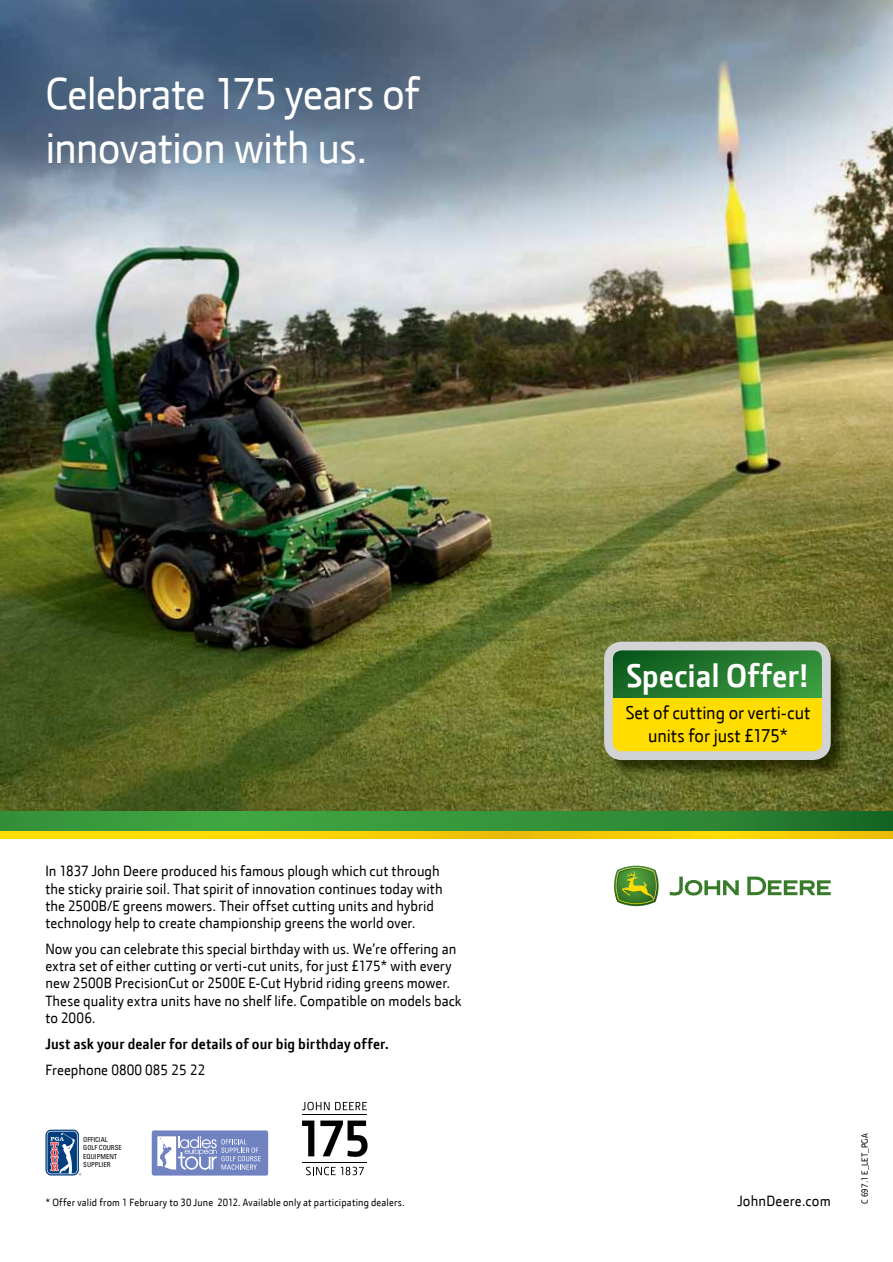
<style>
.page{position:relative;width:893px;height:1262px;background:#fff}
.page>*{position:absolute;margin:0;border:0;box-sizing:border-box;transform-origin:0 0}
.t1{font:45px/54px "JD Sans";letter-spacing:-.02em;color:#fff}
.t2{font:700 33px "JD Sans";letter-spacing:-.005em;color:#fff}
.t3{font:18.75px/23.1px "JD Sans";color:#000;text-align:center}
.t4{font:15px/17.2px "JD Sans";letter-spacing:.005em;color:#000}
.t5{font:700 15px "JD Sans";letter-spacing:.005em;color:#000}
.t6{font:10.5px "JD Sans";letter-spacing:.015em;color:#000}
.t7{font:9px "JD Sans";color:#000}
.t8{font:condensed 6.9px/8.2px "Univers LT Std";color:#000}
</style>
<div class="page">
<svg style="left:669px;top:877px;width:161px;height:18px"></svg>
<svg style="left:614px;top:866px;width:44px;height:40px;background:#729e41"></svg>
<img style="left:0;top:0;width:892px;height:812px">
<svg style="left:0;top:812px;width:892px;height:20px;background:#3d9436"></svg>
<svg style="left:0;top:832px;width:892px;height:7px;background:#f7cf01"></svg>
<svg style="left:302px;top:1120px;width:12px;height:36px"></svg>
<svg style="left:320px;top:1120px;width:47px;height:37px"></svg>
<svg style="left:306px;top:1167px;width:29px;height:8px"></svg>
<svg style="left:341px;top:1167px;width:23px;height:8px"></svg>
<svg style="left:302px;top:1102px;width:27px;height:8px"></svg>
<svg style="left:335px;top:1102px;width:32px;height:8px"></svg>
<hr style="left:302px;top:1114px;width:65px;height:1px;background:#000">
<hr style="left:302px;top:1162px;width:65px;height:1px;background:#000">
<svg style="left:45px;top:1130px;width:34px;height:45px"></svg>
<div style="left:47px;top:1131px;width:31px;height:43px;background:#96aec9;border-radius:4px"></div>
<div style="left:47px;top:1131px;width:30px;height:42px;background:#003e7e;border-radius:4px"></div>
<svg style="left:50px;top:1133px;width:31px;height:42px"></svg>
<div style="left:152px;top:1130px;width:116px;height:45px;background:#7082c0;border-radius:2px"></div>
<svg style="left:157px;top:1136px;width:104px;height:34px"></svg>
<img style="left:605px;top:643px;width:244px;height:136px">
<svg style="left:614px;top:652px;width:206px;height:46px;background:#247a2e"></svg>
<div style="left:609px;top:698px;width:214px;height:54px;background:#fd0"></div>
<div style="left:604px;top:642px;width:226px;height:118px;border:9px solid #d1d3d4;border-radius:13px"></div>
<p class="t1" style="left:45px;top:65px;width:375px">Celebrate 175 years of innovation with us.</p>
<p class="t4" style="left:45px;top:862px;width:399px">In 1837 John Deere produced his famous plough which cut through the sticky prairie soil. That spirit of innovation continues today with the 2500B/E greens mowers. Their offset cutting units and hybrid technology help to create championship greens the world over.</p>
<p class="t4" style="left:45px;top:940px;width:417px">Now you can celebrate this special birthday with us. We’re offering an extra set of either cutting or verti-cut units, for just £175* with every new 2500B PrecisionCut or 2500E E-Cut Hybrid riding greens mower.<br>These quality extra units have no shelf life. Compatible on models back to 2006.</p>
<p class="t5" style="left:45px;top:1034px;width:345px">Just ask your dealer for details of our big birthday offer.</p>
<p class="t4" style="left:45px;top:1060px;width:161px">Freephone 0800 085 25 22</p>
<p class="t8" style="left:83px;top:1135px;width:40px">OFFICIAL<br>GOLF COURSE<br>EQUIPMENT<br>SUPPLIER</p>
<p class="t6" style="left:45px;top:1195px;width:361px">* Offer valid from 1 February to 30 June 2012. Available only at participating dealers.</p>
<p class="t2" style="left:626px;top:654px;width:184px">Special Offer!</p>
<p class="t3" style="left:625px;top:700px;width:186px">Set of cutting or verti-cut units for just £175*</p>
<p class="t4" style="left:737px;top:1191px;width:95px">JohnDeere.com</p>
<p class="t7" style="left:858px;top:1203px;width:71px;rotate:-90deg">C 697.1 E_LET_PGA</p>
</div>
